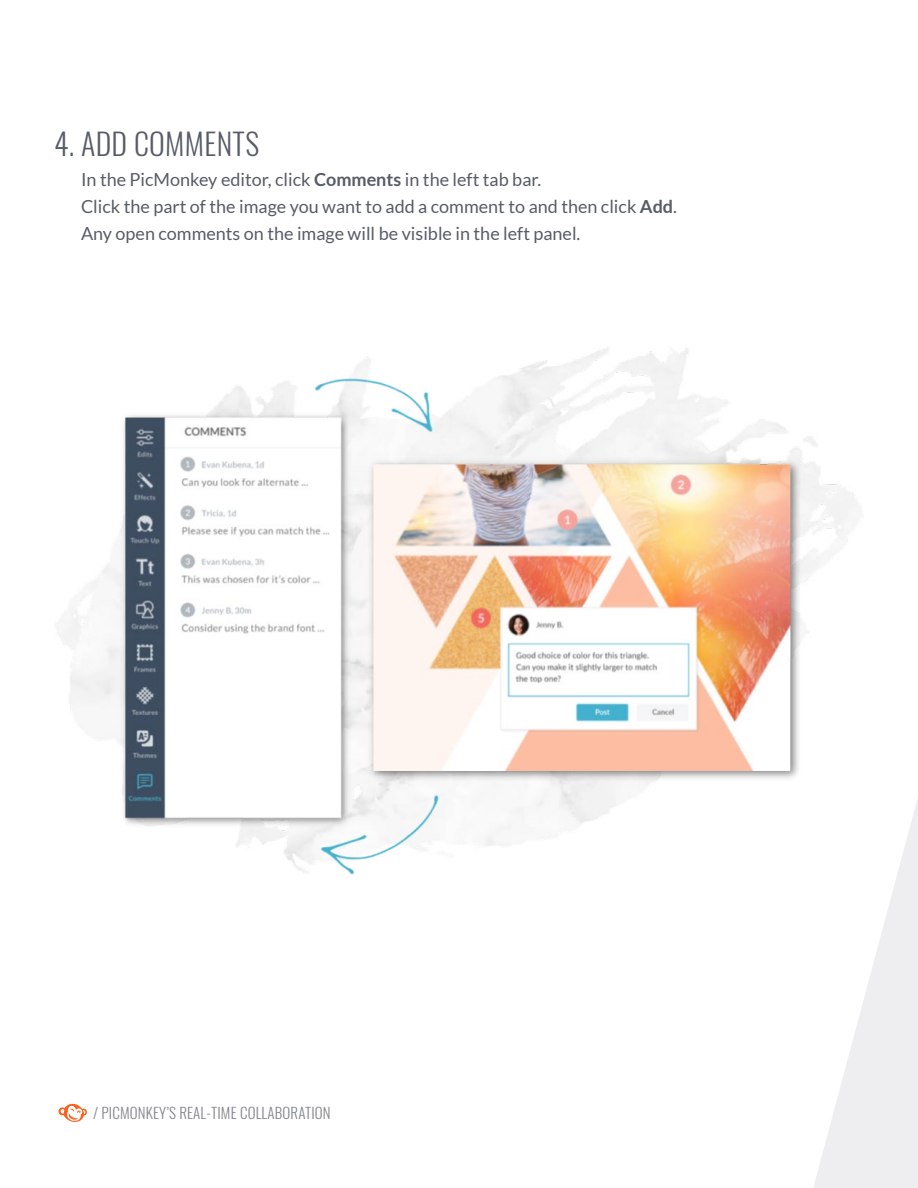
<style>
.page{position:relative;width:918px;height:1188px;background:#fff}
.page>*{position:absolute;margin:0;border:0;box-sizing:border-box;transform-origin:0 0}
.t1{font:300 30px "Oswald";letter-spacing:.01em;color:#575c67}
.t2{font:18px/27px "Lato";color:#575c67}
.t3{font:300 15px "Oswald";letter-spacing:.01em;color:#81858d}
.s1{font-weight:700}
</style>
<div class="page">
<svg style="left:813px;top:799px;width:105px;height:389px"></svg>
<svg style="left:58px;top:1103px;width:29px;height:19px"></svg>
<img style="left:55px;top:347px;width:809px;height:541px">
<h1 class="t1" style="left:54px;top:117px;width:207px">4. ADD COMMENTS</h1>
<p class="t2" style="left:81px;top:166px;width:598px">In the PicMonkey editor, click <span class="s1">Comments</span> in the left tab bar.<br>Click the part of the image you want to add a comment to and then click <span class="s1">Add</span>.<br>Any open comments on the image will be visible in the left panel.</p>
<p class="t3" style="left:93px;top:1099px;width:239px">/ PICMONKEY’S REAL-TIME COLLABORATION</p>
</div>
